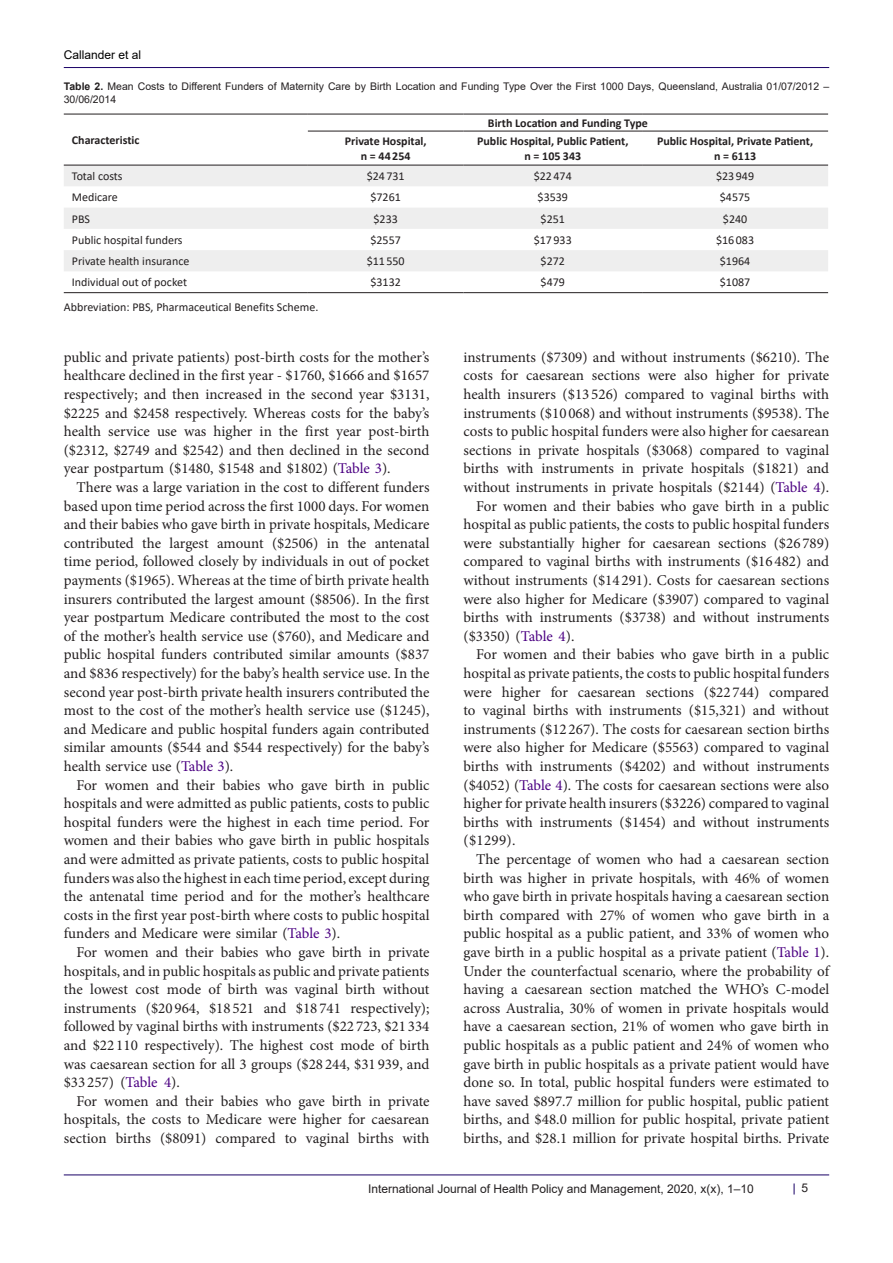
<style>
.page{position:relative;width:893px;height:1263px;background:#fff}
.page>*{position:absolute;margin:0;border:0;box-sizing:border-box;transform-origin:0 0}
.t1{font:15px/18.6px "Minion Pro";color:#231f20;text-align:justify}
.t2{font:12px "Calibri";color:#231f20}
.t3{font:700 12px "Calibri";color:#231f20}
.t4{font:12px "Arial";color:#231f20}
.t5{font:12px "Arial";color:#000001}
.t6{font:10.5px/13.5px "Arial";color:#231f20}
.s1{font-weight:700}
.s2{color:#4b0082}
</style>
<div class="page">
<hr style="left:64px;top:67px;width:765px;height:1px;background:#190066">
<hr style="left:64px;top:1175px;width:765px;height:1px;background:#190066">
<svg style="left:64px;top:166px;width:764px;height:105px;fill:#eee"></svg>
<hr style="left:64px;top:114px;width:244px;height:1px;background:#231f20">
<hr style="left:308px;top:114px;width:155px;height:1px;background:#231f20">
<hr style="left:463px;top:114px;width:179px;height:1px;background:#231f20">
<hr style="left:642px;top:114px;width:186px;height:1px;background:#231f20">
<hr style="left:308px;top:131px;width:155px;height:1px;background:#231f20">
<hr style="left:463px;top:131px;width:179px;height:1px;background:#231f20">
<hr style="left:642px;top:131px;width:186px;height:1px;background:#231f20">
<hr style="left:64px;top:165px;width:244px;height:1px;background:#231f20">
<hr style="left:308px;top:165px;width:155px;height:1px;background:#231f20">
<hr style="left:463px;top:165px;width:179px;height:1px;background:#231f20">
<hr style="left:642px;top:165px;width:186px;height:1px;background:#231f20">
<hr style="left:64px;top:292px;width:244px;height:1px;background:#231f20">
<hr style="left:308px;top:292px;width:155px;height:1px;background:#231f20">
<hr style="left:463px;top:292px;width:179px;height:1px;background:#231f20">
<hr style="left:642px;top:292px;width:186px;height:1px;background:#231f20">
<p class="t5" style="left:64px;top:46px;width:79px">Callander et al</p>
<p class="t6" style="left:64px;top:79px;width:767px"><span class="s1">Table 2.</span> Mean Costs to Different Funders of Maternity Care by Birth Location and Funding Type Over the First 1000 Days, Queensland, Australia 01/07/2012 –<br>30/06/2014</p>
<p class="t3" style="left:72px;top:132px;width:69px">Characteristic</p>
<p class="t3" style="left:488px;top:115px;width:162px">Birth Location and Funding Type</p>
<p class="t3" style="left:345px;top:133px;width:83px">Private Hospital,</p>
<p class="t3" style="left:361px;top:148px;width:51px">n = 44254</p>
<p class="t3" style="left:477px;top:133px;width:153px">Public Hospital, Public Patient,</p>
<p class="t3" style="left:524px;top:148px;width:58px">n = 105 343</p>
<p class="t3" style="left:657px;top:133px;width:158px">Public Hospital, Private Patient,</p>
<p class="t3" style="left:714px;top:148px;width:44px">n = 6113</p>
<p class="t2" style="left:72px;top:168px;width:52px">Total costs</p>
<p class="t2" style="left:367px;top:168px;width:39px">$24731</p>
<p class="t2" style="left:534px;top:168px;width:39px">$22474</p>
<p class="t2" style="left:716px;top:168px;width:39px">$23949</p>
<p class="t2" style="left:72px;top:189px;width:48px">Medicare</p>
<p class="t2" style="left:370px;top:189px;width:32px">$7261</p>
<p class="t2" style="left:538px;top:189px;width:32px">$3539</p>
<p class="t2" style="left:720px;top:189px;width:32px">$4575</p>
<p class="t2" style="left:72px;top:210px;width:20px">PBS</p>
<p class="t2" style="left:373px;top:210px;width:26px">$233</p>
<p class="t2" style="left:541px;top:210px;width:26px">$251</p>
<p class="t2" style="left:723px;top:210px;width:26px">$240</p>
<p class="t2" style="left:72px;top:232px;width:112px">Public hospital funders</p>
<p class="t2" style="left:370px;top:232px;width:32px">$2557</p>
<p class="t2" style="left:534px;top:232px;width:39px">$17933</p>
<p class="t2" style="left:716px;top:232px;width:39px">$16083</p>
<p class="t2" style="left:72px;top:253px;width:119px">Private health insurance</p>
<p class="t2" style="left:367px;top:253px;width:39px">$11550</p>
<p class="t2" style="left:541px;top:253px;width:26px">$272</p>
<p class="t2" style="left:720px;top:253px;width:32px">$1964</p>
<p class="t2" style="left:72px;top:274px;width:117px">Individual out of pocket</p>
<p class="t2" style="left:370px;top:274px;width:32px">$3132</p>
<p class="t2" style="left:541px;top:274px;width:26px">$479</p>
<p class="t2" style="left:720px;top:274px;width:32px">$1087</p>
<p class="t2" style="left:64px;top:298px;width:256px">Abbreviation: PBS, Pharmaceutical Benefits Scheme.</p>
<p class="t1" style="left:64px;top:348px;width:367px">public and private patients) post-birth costs for the mother’s healthcare declined in the first year - $1760, $1666 and $1657 respectively; and then increased in the second year $3131, $2225 and $2458 respectively. Whereas costs for the baby’s health service use was higher in the first year post-birth ($2312, $2749 and $2542) and then declined in the second year postpartum ($1480, $1548 and $1802) (<span class="s2">Table 3</span>).</p>
<p class="t1" style="left:64px;top:478px;width:367px;text-indent:13px">There was a large variation in the cost to different funders based upon time period across the first 1000 days. For women and their babies who gave birth in private hospitals, Medicare contributed the largest amount ($2506) in the antenatal time period, followed closely by individuals in out of pocket payments ($1965). Whereas at the time of birth private health insurers contributed the largest amount ($8506). In the first year postpartum Medicare contributed the most to the cost of the mother’s health service use ($760), and Medicare and public hospital funders contributed similar amounts ($837 and $836 respectively) for the baby’s health service use. In the second year post-birth private health insurers contributed the most to the cost of the mother’s health service use ($1245), and Medicare and public hospital funders again contributed similar amounts ($544 and $544 respectively) for the baby’s health service use (<span class="s2">Table 3</span>).</p>
<p class="t1" style="left:64px;top:775px;width:367px;text-indent:13px">For women and their babies who gave birth in public hospitals and were admitted as public patients, costs to public hospital funders were the highest in each time period. For women and their babies who gave birth in public hospitals and were admitted as private patients, costs to public hospital funders was also the highest in each time period, except during the antenatal time period and for the mother’s healthcare costs in the first year post-birth where costs to public hospital funders and Medicare were similar (<span class="s2">Table 3</span>).</p>
<p class="t1" style="left:64px;top:943px;width:367px;text-indent:13px">For women and their babies who gave birth in private hospitals, and in public hospitals as public and private patients the lowest cost mode of birth was vaginal birth without instruments ($20 964, $18 521 and $18 741 respectively); followed by vaginal births with instruments ($22 723, $21 334 and $22 110 respectively). The highest cost mode of birth was caesarean section for all 3 groups ($28 244, $31 939, and $33 257) (<span class="s2">Table 4</span>).</p>
<p class="t1" style="left:64px;top:1092px;width:367px;text-indent:13px">For women and their babies who gave birth in private hospitals, the costs to Medicare were higher for caesarean section births ($8091) compared to vaginal births with</p>
<p class="t1" style="left:463px;top:348px;width:367px">instruments ($7309) and without instruments ($6210). The costs for caesarean sections were also higher for private health insurers ($13 526) compared to vaginal births with instruments ($10 068) and without instruments ($9538). The costs to public hospital funders were also higher for caesarean sections in private hospitals ($3068) compared to vaginal births with instruments in private hospitals ($1821) and without instruments in private hospitals ($2144) (<span class="s2">Table 4</span>).</p>
<p class="t1" style="left:463px;top:496px;width:367px;text-indent:13px">For women and their babies who gave birth in a public hospital as public patients, the costs to public hospital funders were substantially higher for caesarean sections ($26 789) compared to vaginal births with instruments ($16 482) and without instruments ($14 291). Costs for caesarean sections were also higher for Medicare ($3907) compared to vaginal births with instruments ($3738) and without instruments ($3350) (<span class="s2">Table 4</span>).</p>
<p class="t1" style="left:463px;top:645px;width:367px;text-indent:13px">For women and their babies who gave birth in a public hospital as private patients, the costs to public hospital funders were higher for caesarean sections ($22 744) compared to vaginal births with instruments ($15,321) and without instruments ($12 267). The costs for caesarean section births were also higher for Medicare ($5563) compared to vaginal births with instruments ($4202) and without instruments ($4052) (<span class="s2">Table 4</span>). The costs for caesarean sections were also higher for private health insurers ($3226) compared to vaginal births with instruments ($1454) and without instruments ($1299).</p>
<p class="t1" style="left:463px;top:850px;width:367px;text-indent:13px">The percentage of women who had a caesarean section birth was higher in private hospitals, with 46% of women who gave birth in private hospitals having a caesarean section birth compared with 27% of women who gave birth in a public hospital as a public patient, and 33% of women who gave birth in a public hospital as a private patient (<span class="s2">Table 1</span>).<br>Under the counterfactual scenario, where the probability of having a caesarean section matched the WHO’s C-model across Australia, 30% of women in private hospitals would have a caesarean section, 21% of women who gave birth in public hospitals as a public patient and 24% of women who gave birth in public hospitals as a private patient would have done so. In total, public hospital funders were estimated to have saved $897.7 million for public hospital, public patient births, and $48.0 million for public hospital, private patient births, and $28.1 million for private hospital births. Private</p>
<p class="t4" style="left:368px;top:1180px;width:387px">International Journal of Health Policy and Management, 2020, x(x), 1–10</p>
<p class="t4" style="left:801px;top:1180px;width:8px">5</p>
</div>
